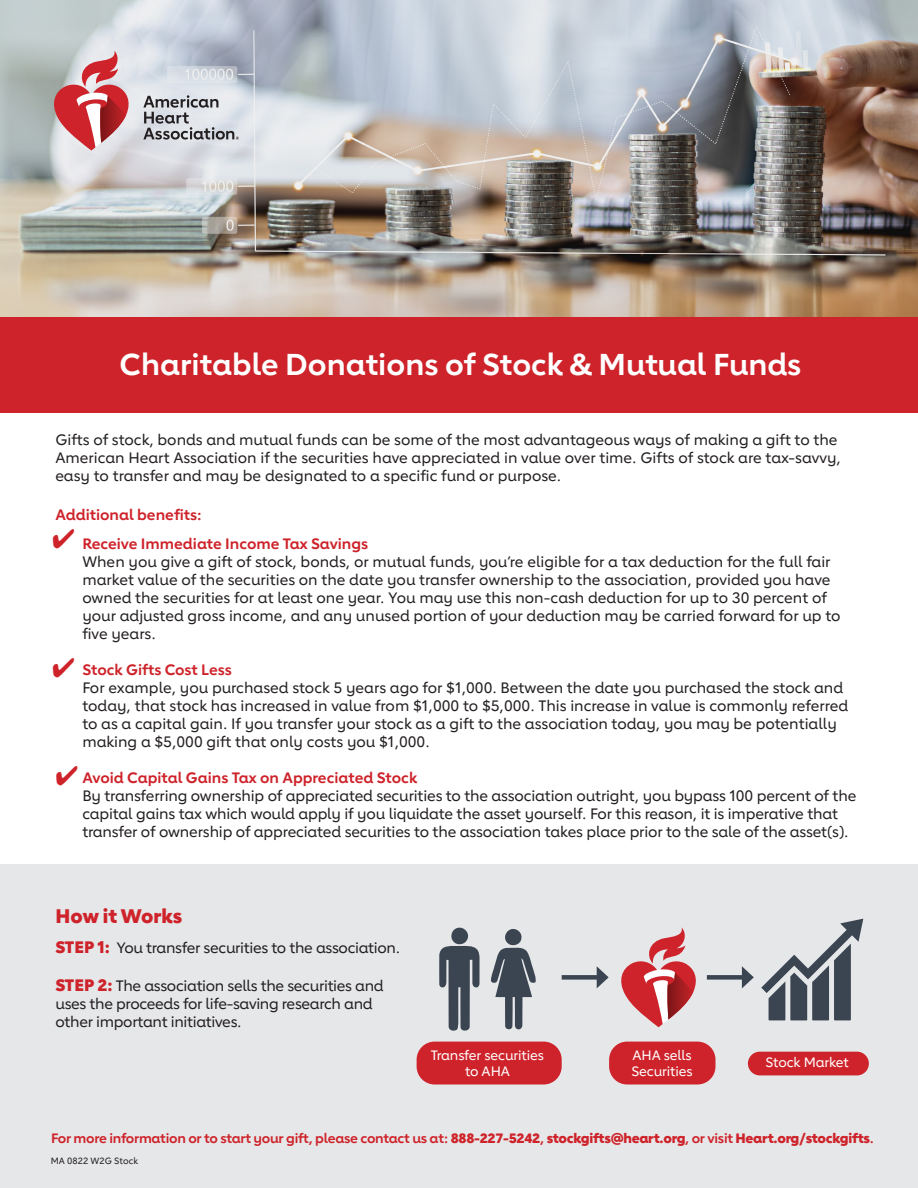
<style>
.page{position:relative;width:918px;height:1188px;background:#fff}
.page>*{position:absolute;margin:0;border:0;box-sizing:border-box;transform-origin:0 0}
.t1{font:700 30px "Lub Dub";color:#fff}
.t2{font:800 19.5px "Lub Dub";color:#ce232a}
.t3{font:500 15px/18px "Lub Dub";color:#231f20}
.t4{font:500 15px/18px "Lub Dub";letter-spacing:-.02em;color:#231f20}
.t5{font:700 15px "Lub Dub";color:#ce232a}
.t6{font:700 13.5px "Lub Dub";letter-spacing:-.02em;color:#ce232a}
.t7{font:500 13.5px/16.2px "Lub Dub";letter-spacing:-.01em;color:#fff;text-align:center}
.t8{font:500 9px "Lub Dub";color:#231f20}
.s1{font-weight:700;color:#ce232a}
.s2{font-weight:800;font-size:16.5px;color:#ce232a}
.s3{font-weight:800}
</style>
<div class="page">
<div style="left:0;top:864px;width:918px;height:324px;background:#e6e7e9"></div>
<img style="left:0;top:0;width:918px;height:318px">
<svg style="left:143px;top:95px;width:96px;height:45px;background:#b5b7bb"></svg>
<svg style="left:54px;top:51px;width:78px;height:100px;background:#d18e92"></svg>
<div style="left:0;top:318px;width:918px;height:95px;background:#ce232a"></div>
<div style="left:562px;top:975px;width:39px;height:5px;background:#3b4552"></div>
<svg style="left:597px;top:966px;width:12px;height:22px"></svg>
<svg style="left:621px;top:927px;width:75px;height:100px"></svg>
<div style="left:748px;top:1052px;width:121px;height:23px;background:#ce232a;border-radius:12px"></div>
<div style="left:707px;top:975px;width:39px;height:5px;background:#3b4552"></div>
<svg style="left:742px;top:966px;width:12px;height:22px"></svg>
<svg style="left:761px;top:919px;width:102px;height:101px"></svg>
<svg style="left:439px;top:927px;width:41px;height:104px"></svg>
<svg style="left:491px;top:929px;width:45px;height:101px"></svg>
<div style="left:417px;top:1042px;width:145px;height:43px;background:#ce232a;border-radius:18px"></div>
<div style="left:609px;top:1042px;width:106px;height:43px;background:#ce232a;border-radius:18px"></div>
<p class="t1" style="left:120px;top:346px;width:683px">Charitable Donations of Stock &amp; Mutual Funds</p>
<p class="t3" style="left:55px;top:431px;width:787px">Gifts of stock, bonds and mutual funds can be some of the most advantageous ways of making a gift to the<br>American Heart Association if the securities have appreciated in value over time. Gifts of stock are tax-savvy, easy to transfer and may be designated to a specific fund or purpose.</p>
<p class="t5" style="left:55px;top:506px;width:148px">Additional benefits:</p>
<p class="t3" style="left:82px;top:535px;width:760px;text-indent:-27px"><span class="s1">• Receive Immediate Income Tax Savings<br></span>When you give a gift of stock, bonds, or mutual funds, you’re eligible for a tax deduction for the full fair market value of the securities on the date you transfer ownership to the association, provided you have owned the securities for at least one year. You may use this non-cash deduction for up to 30 percent of your adjusted gross income, and any unused portion of your deduction may be carried forward for up to five years.</p>
<p class="t3" style="left:82px;top:661px;width:767px"><span class="s1">Stock Gifts Cost Less<br></span>For example, you purchased stock 5 years ago for $1,000. Between the date you purchased the stock and today, that stock has increased in value from $1,000 to $5,000. This increase in value is commonly referred to as a capital gain. If you transfer your stock as a gift to the association today, you may be potentially making a $5,000 gift that only costs you $1,000.</p>
<p class="t3" style="left:82px;top:769px;width:776px"><span class="s1">Avoid Capital Gains Tax on Appreciated Stock<br></span>By transferring ownership of appreciated securities to the association outright, you bypass 100 percent of the capital gains tax which would apply if you liquidate the asset yourself. For this reason, it is imperative that transfer of ownership of appreciated securities to the association takes place prior to the sale of the asset(s).</p>
<p class="t2" style="left:56px;top:904px;width:128px">How it Works</p>
<p class="t4" style="left:56px;top:939px;width:346px"><span class="s2">STEP 1:</span> You transfer securities to the association.</p>
<p class="t4" style="left:56px;top:976px;width:330px"><span class="s2">STEP 2:</span> The association sells the securities and uses the proceeds for life-saving research and other important initiatives.</p>
<p class="t7" style="left:431px;top:1047px;width:114px">Transfer securities to AHA</p>
<p class="t7" style="left:631px;top:1047px;width:63px;text-align:left">AHA sells<br>Securities</p>
<p class="t7" style="left:766px;top:1054px;width:85px">Stock Market</p>
<p class="t6" style="left:51px;top:1131px;width:824px">For more information or to start your gift, please contact us at: <span class="s3">888-227-5242</span>, <span class="s3">stockgifts@heart.org</span>, or visit <span class="s3">Heart.org/stockgifts</span>.</p>
<p class="t8" style="left:51px;top:1156px;width:89px">MA 0822 W2G Stock</p>
</div>
